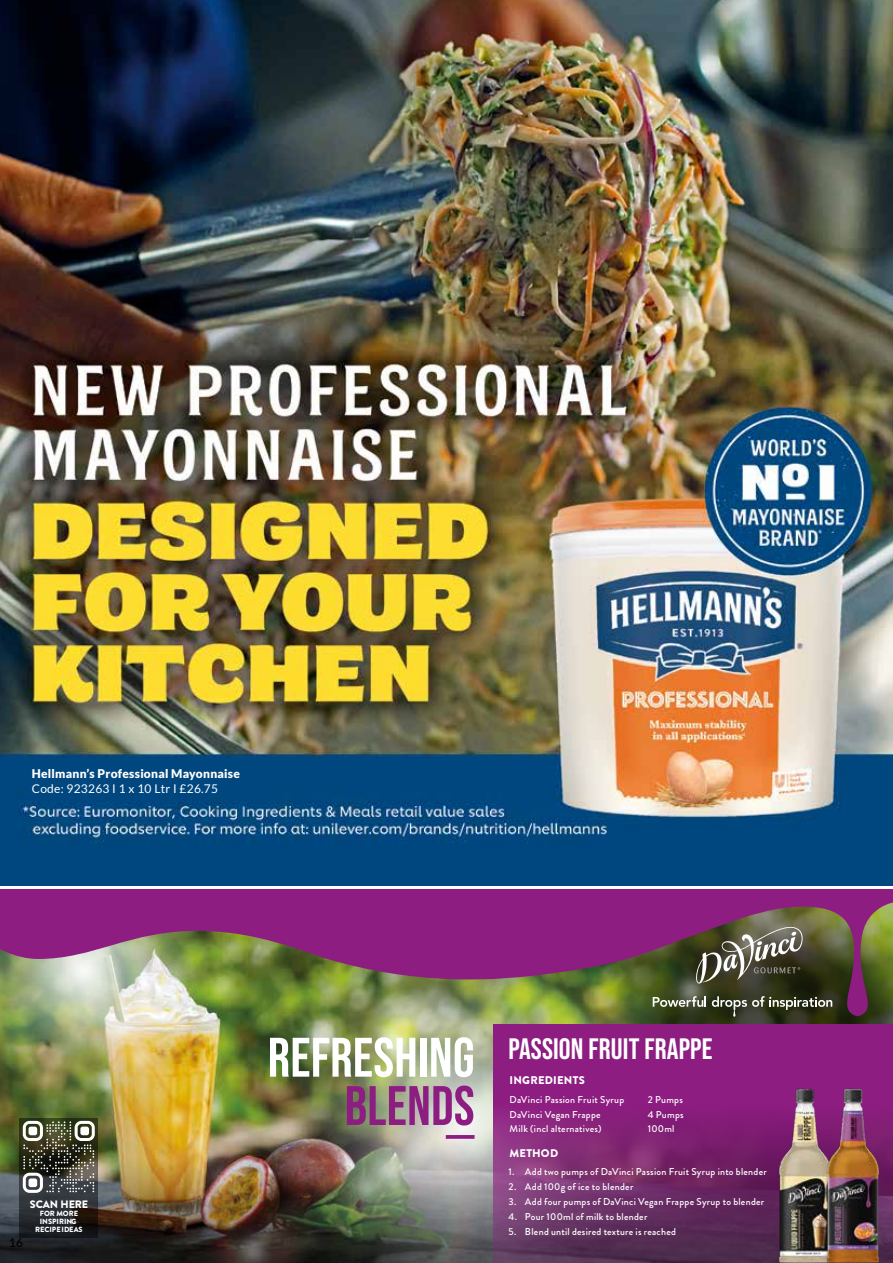
<style>
.page{position:relative;width:893px;height:1263px;background:#fff}
.page>*{position:absolute;margin:0;border:0;box-sizing:border-box;transform-origin:0 0}
.t1{font:55.5px "Da Vinci Title";letter-spacing:.005em;color:#fff}
.t2{font:55.5px "Da Vinci Title";letter-spacing:.005em;color:#8e1d82}
.t3{font:29.55px "Da Vinci Title";letter-spacing:.005em;color:#fff}
.t4{font:900 12px "Lato";letter-spacing:.02em;color:#fff}
.t5{font:12px "Lato";letter-spacing:.02em;color:#fff}
.t6{font:500 12px "Lato";color:#000}
.t7{font:900 11.1px "Brandon Grotesque";letter-spacing:.02em;color:#fff}
.t8{font:900 10.8px "Brandon Grotesque";color:#fff}
.t9{font:500 9.9px "Brandon Grotesque";letter-spacing:.025em;color:#fff}
.t10{font:900 7.5px/8.1px "Brandon Grotesque";color:#fff;text-align:center}
</style>
<div class="page">
<img style="left:386px;top:1016px;width:450px;height:247px">
<svg style="left:446px;top:1135px;width:29px;height:4px"></svg>
<img style="left:0;top:966px;width:386px;height:297px">
<img style="left:232px;top:890px;width:660px;height:126px">
<svg style="left:695px;top:926px;width:109px;height:58px;background:#666353"></svg>
<svg style="left:653px;top:996px;width:53px;height:11px"></svg>
<svg style="left:712px;top:996px;width:120px;height:21px;background:#505440"></svg>
<svg style="left:493px;top:1024px;width:399px;height:239px;background:#7c2573"></svg>
<img style="left:776px;top:1087px;width:48px;height:176px">
<img style="left:824px;top:1087px;width:57px;height:176px">
<svg style="left:20px;top:1118px;width:78px;height:120px;background:#272a29"></svg>
<svg style="left:23px;top:1121px;width:72px;height:72px;background:#626357"></svg>
<img style="left:0;top:0;width:893px;height:886px">
<svg style="left:0;top:885px;width:431px;height:81px;background:#8f407f"></svg>
<svg style="left:889px;top:897px;width:4px;height:3px"></svg>
<p class="t4" style="left:32px;top:767px;width:210px">Hellmann’s Professional Mayonnaise</p>
<p class="t5" style="left:32px;top:782px;width:188px">Code: 923263 I 1 x 10 Ltr I £26.75</p>
<p class="t8" style="left:30px;top:1197px;width:60px">SCAN HERE</p>
<p class="t10" style="left:35px;top:1210px;width:49px">FOR MORE<br>INSPIRING<br>RECIPEIDEAS</p>
<p class="t6" style="left:9px;top:1234px;width:15px">16</p>
<h1 class="t1" style="left:268px;top:1026px;width:208px">REFRESHING</h1>
<h1 class="t2" style="left:345px;top:1074px;width:131px">BLENDS</h1>
<h2 class="t3" style="left:508px;top:1032px;width:206px">PASSION FRUIT FRAPPE</h2>
<p class="t9" style="left:509px;top:1092px;width:116px">DaVinci Passion Fruit Syrup</p>
<p class="t9" style="left:648px;top:1092px;width:37px">2 Pumps</p>
<p class="t9" style="left:509px;top:1107px;width:93px">DaVinci Vegan Frappe</p>
<p class="t9" style="left:648px;top:1107px;width:37px">4 Pumps</p>
<p class="t9" style="left:509px;top:1122px;width:94px">Milk (incl alternatives)</p>
<p class="t9" style="left:648px;top:1122px;width:28px">100ml</p>
<p class="t7" style="left:509px;top:1072px;width:77px">INGREDIENTS</p>
<p class="t7" style="left:509px;top:1145px;width:50px">METHOD</p>
<p class="t9" style="left:508px;top:1165px;width:260px">1. Add two pumps of DaVinci Passion Fruit Syrup into blender</p>
<p class="t9" style="left:508px;top:1180px;width:126px">2. Add 100g of ice to blender</p>
<p class="t9" style="left:508px;top:1195px;width:257px">3. Add four pumps of DaVinci Vegan Frappe Syrup to blender</p>
<p class="t9" style="left:508px;top:1210px;width:140px">4. Pour 100ml of milk to blender</p>
<p class="t9" style="left:508px;top:1225px;width:169px">5. Blend until desired texture is reached</p>
</div>
